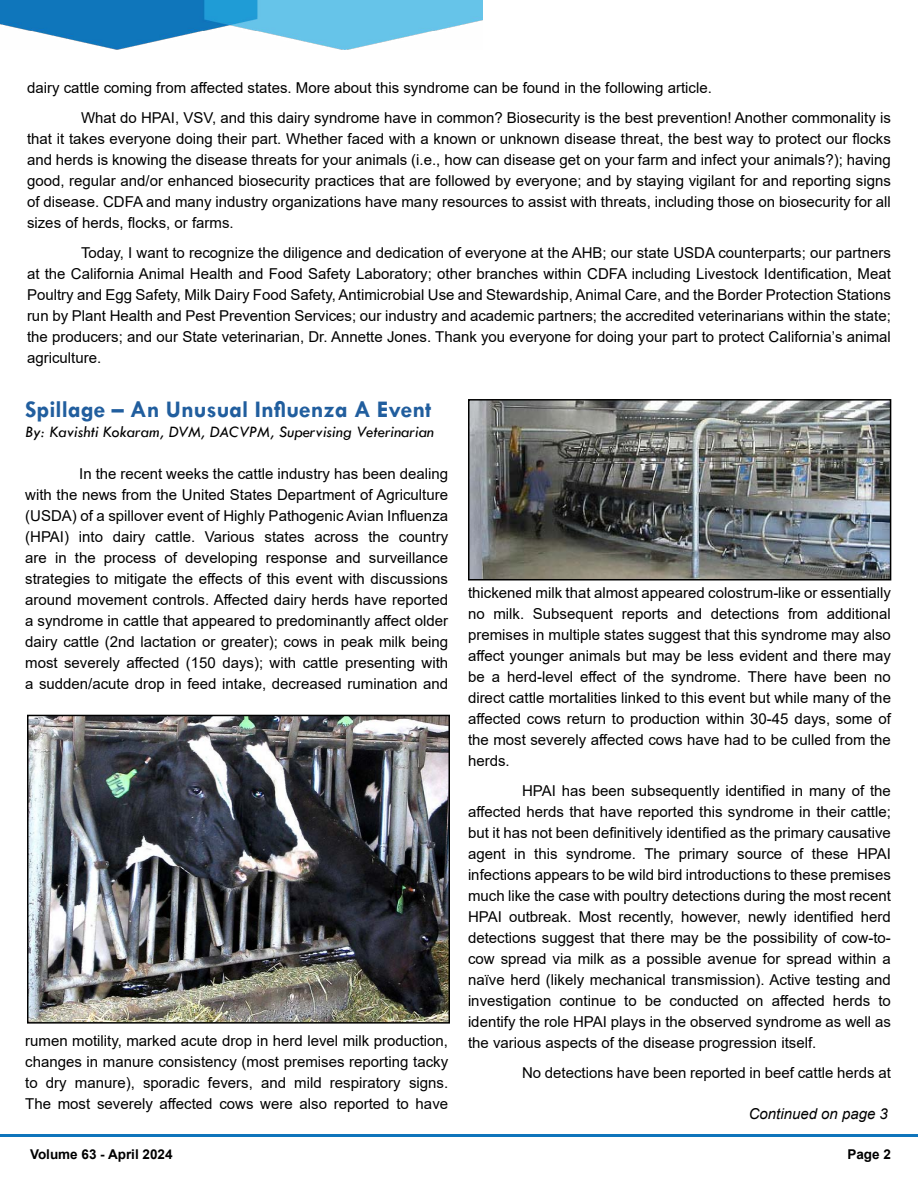
<style>
.page{position:relative;width:918px;height:1188px;background:#fff}
.page>*{position:absolute;margin:0;border:0;box-sizing:border-box;transform-origin:0 0}
.t1{font:700 24px "Tw Cen";color:#215e9e}
.t2{font:italic 16.5px "Tw Cen";color:#000}
.body{font:15px/21px "Arial";color:#000;text-align:justify}
.body-2{font:italic 15px "Arial";color:#000}
.t3{font:700 13.5px "Arial";color:#000}
</style>
<div class="page">
<img style="left:0;top:0;width:482px;height:50px">
<hr style="left:0;top:1134px;width:918px;height:3px;background:#0f75bc">
<img style="left:30px;top:718px;width:417px;height:303px">
<div style="left:27px;top:715px;width:423px;height:309px;border:2px solid #000"></div>
<img style="left:471px;top:402px;width:417px;height:175px">
<div style="left:468px;top:399px;width:423px;height:181px;border:2px solid #000"></div>
<p class="body" style="left:27px;top:77px;width:686px">dairy cattle coming from affected states. More about this syndrome can be found in the following article.</p>
<p class="body" style="left:27px;top:107px;width:865px;text-indent:54px">What do HPAI, VSV, and this dairy syndrome have in common? Biosecurity is the best prevention! Another commonality is that it takes everyone doing their part. Whether faced with a known or unknown disease threat, the best way to protect our flocks and herds is knowing the disease threats for your animals (i.e., how can disease get on your farm and infect your animals?); having good, regular and/or enhanced biosecurity practices that are followed by everyone; and by staying vigilant for and reporting signs of disease. CDFA and many industry organizations have many resources to assist with threats, including those on biosecurity for all sizes of herds, flocks, or farms.</p>
<p class="body" style="left:27px;top:242px;width:865px;text-indent:54px">Today, I want to recognize the diligence and dedication of everyone at the AHB; our state USDA counterparts; our partners at the California Animal Health and Food Safety Laboratory; other branches within CDFA including Livestock Identification, Meat Poultry and Egg Safety, Milk Dairy Food Safety, Antimicrobial Use and Stewardship, Animal Care, and the Border Protection Stations run by Plant Health and Pest Prevention Services; our industry and academic partners; the accredited veterinarians within the state; the producers; and our State veterinarian, Dr. Annette Jones. Thank you everyone for doing your part to protect California’s animal agriculture.</p>
<h2 class="t1" style="left:25px;top:395px;width:408px">Spillage – An Unusual Influenza A Event</h2>
<h3 class="t2" style="left:25px;top:422px;width:410px">By: Kavishti Kokaram, DVM, DACVPM, Supervising Veterinarian</h3>
<p class="body" style="left:25px;top:463px;width:424px;text-indent:54px">In the recent weeks the cattle industry has been dealing with the news from the United States Department of Agriculture (USDA) of a spillover event of Highly Pathogenic Avian Influenza (HPAI) into dairy cattle. Various states across the country are in the process of developing response and surveillance strategies to mitigate the effects of this event with discussions around movement controls. Affected dairy herds have reported a syndrome in cattle that appeared to predominantly affect older dairy cattle (2nd lactation or greater); cows in peak milk being most severely affected (150 days); with cattle presenting with a sudden/acute drop in feed intake, decreased rumination and</p>
<p class="body" style="left:25px;top:1030px;width:424px">rumen motility, marked acute drop in herd level milk production, changes in manure consistency (most premises reporting tacky to dry manure), sporadic fevers, and mild respiratory signs.<br>The most severely affected cows were also reported to have</p>
<p class="body" style="left:468px;top:582px;width:425px">thickened milk that almost appeared colostrum-like or essentially no milk. Subsequent reports and detections from additional premises in multiple states suggest that this syndrome may also affect younger animals but may be less evident and there may be a herd-level effect of the syndrome. There have been no direct cattle mortalities linked to this event but while many of the affected cows return to production within 30-45 days, some of the most severely affected cows have had to be culled from the herds.</p>
<p class="body" style="left:468px;top:780px;width:425px;text-indent:54px">HPAI has been subsequently identified in many of the affected herds that have reported this syndrome in their cattle; but it has not been definitively identified as the primary causative agent in this syndrome. The primary source of these HPAI infections appears to be wild bird introductions to these premises much like the case with poultry detections during the most recent HPAI outbreak. Most recently, however, newly identified herd detections suggest that there may be the possibility of cow-to&shy;cow spread via milk as a possible avenue for spread within a naïve herd (likely mechanical transmission). Active testing and investigation continue to be conducted on affected herds to identify the role HPAI plays in the observed syndrome as well as the various aspects of the disease progression itself.</p>
<p class="body" style="left:522px;top:1062px;width:370px">No detections have been reported in beef cattle herds at</p>
<p class="body-2" style="left:749px;top:1104px;width:141px">Continued on page 3</p>
<p class="t3" style="left:30px;top:1145px;width:144px">Volume 63 - April 2024</p>
<p class="t3" style="left:847px;top:1145px;width:45px">Page 2</p>
</div>
